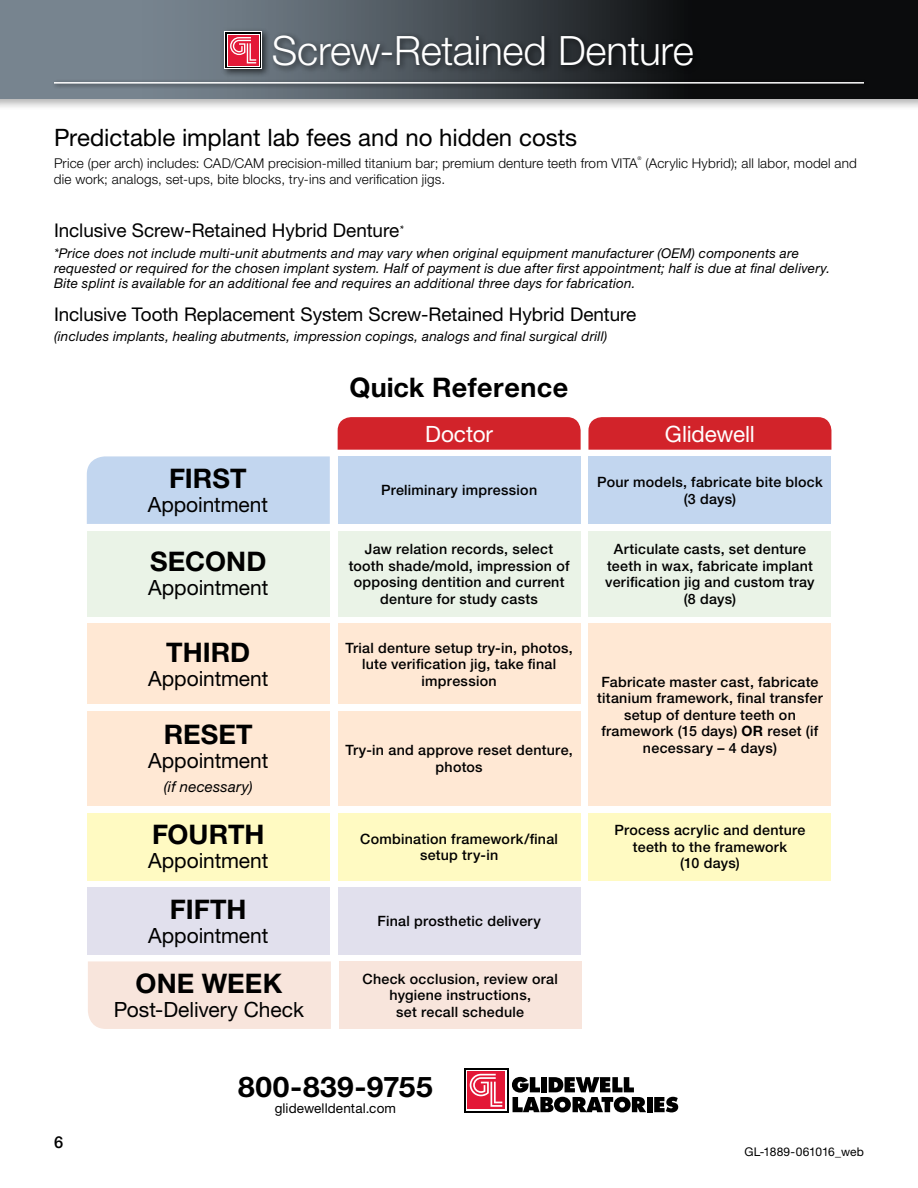
<style>
.page{position:relative;width:918px;height:1188px;background:#fff}
.page>*{position:absolute;margin:0;border:0;box-sizing:border-box;transform-origin:0 0}
.t1{font:300 40.5px "Helvetica Neue LT Std";letter-spacing:-.005em;color:#fff}
.t2{font:700 28.5px "Helvetica Neue LT Std";letter-spacing:.015em;color:#000;scale:1.05 1}
.t3{font:700 27px "Helvetica Neue LT Std";color:#000}
.t4{font:24px "Helvetica Neue LT Std";color:#000}
.t5{font:22.5px "Helvetica Neue LT Std";letter-spacing:-.005em;color:#fff}
.t6{font:21px "Helvetica Neue LT Std";letter-spacing:-.005em;color:#000}
.t7{font:18.9px "Helvetica Neue LT Std";letter-spacing:-.005em;color:#000}
.t8{font:500 16.5px "Helvetica Neue LT Std";color:#000}
.t9{font:italic 15px "Helvetica Neue LT Std";letter-spacing:.015em;color:#000}
.t10{font:500 14.25px/16.5px "Helvetica Neue LT Std";letter-spacing:.02em;color:#000;text-align:center}
.t11{font:italic 13.5px/15px "Helvetica Neue LT Std";letter-spacing:.015em;color:#000}
.t12{font:300 13.5px "Helvetica Neue LT Std";letter-spacing:.01em;color:#000}
.t13{font:13.5px "Helvetica Neue LT Std";letter-spacing:.01em;color:#000}
.t14{font:12px "Helvetica Neue LT Std";color:#000}
.t15{font:300 4.95px "Helvetica Neue LT Std";color:#000}
.s1{font-weight:700}
</style>
<div class="page">
<div style="left:0;top:0;width:918px;height:111px;background:#000;opacity:.3"></div>
<svg style="left:0;top:0;width:918px;height:99px;background:#40474d"></svg>
<div style="left:51px;top:79px;width:819px;height:11px;background:#000;opacity:.7"></div>
<hr style="left:54px;top:82px;width:810px;height:2px;background:#fff">
<div style="left:270px;top:31px;width:431px;height:42px;background:#000;opacity:.6"></div>
<div style="left:220px;top:27px;width:51px;height:50px;background:#000;opacity:.6"></div>
<div style="left:224px;top:31px;width:38px;height:38px;background:#fff"></div>
<div style="left:225px;top:32px;width:36px;height:36px;background:linear-gradient(to right,#fff,#fff)"></div>
<div style="left:227px;top:34px;width:33px;height:32px;background:#e31837"></div>
<svg style="left:230px;top:37px;width:26px;height:26px"></svg>
<svg style="left:588px;top:417px;width:243px;height:33px;background:#d3282f"></svg>
<svg style="left:338px;top:417px;width:243px;height:33px;background:#d3282e"></svg>
<div style="left:588px;top:456px;width:243px;height:68px;background:#c2d6ef"></div>
<div style="left:338px;top:456px;width:243px;height:68px;background:#c2d6ef"></div>
<div style="left:87px;top:456px;width:243px;height:68px;background:#c2d6ef"></div>
<div style="left:588px;top:531px;width:243px;height:86px;background:#eaf3e7"></div>
<div style="left:338px;top:531px;width:243px;height:86px;background:#eaf3e7"></div>
<div style="left:87px;top:531px;width:243px;height:86px;background:#eaf3e7"></div>
<div style="left:588px;top:624px;width:243px;height:182px;background:#ffe8d4"></div>
<div style="left:338px;top:624px;width:243px;height:80px;background:#ffe8d4"></div>
<div style="left:87px;top:624px;width:243px;height:80px;background:#ffe8d4"></div>
<div style="left:338px;top:813px;width:243px;height:67px;background:#fffac2"></div>
<div style="left:588px;top:813px;width:243px;height:67px;background:#fffac2"></div>
<div style="left:87px;top:813px;width:243px;height:67px;background:#fffac2"></div>
<div style="left:338px;top:887px;width:243px;height:68px;background:#e1e0ed"></div>
<div style="left:87px;top:887px;width:243px;height:68px;background:#e1e0ed"></div>
<div style="left:338px;top:711px;width:243px;height:95px;background:#ffe8d4"></div>
<div style="left:87px;top:711px;width:243px;height:95px;background:#ffe8d4"></div>
<div style="left:339px;top:961px;width:243px;height:68px;background:#f8e5dc"></div>
<div style="left:88px;top:961px;width:243px;height:68px;background:#f8e5dc"></div>
<svg style="left:512px;top:1077px;width:134px;height:35px"></svg>
<div style="left:647px;top:1097px;width:5px;height:15px;background:#000"></div>
<svg style="left:654px;top:1097px;width:24px;height:15px"></svg>
<div style="left:464px;top:1068px;width:44px;height:44px;background:#000"></div>
<div style="left:466px;top:1070px;width:41px;height:41px;background:#fff"></div>
<div style="left:467px;top:1071px;width:38px;height:38px;background:#e31837"></div>
<svg style="left:470px;top:1074px;width:32px;height:33px"></svg>
<h1 class="t1" style="left:272px;top:25px;width:423px">Screw-Retained Denture</h1>
<h3 class="t4" style="left:54px;top:123px;width:525px">Predictable implant lab fees and no hidden costs</h3>
<p class="t12" style="left:54px;top:155px;width:585px">Price (per arch) includes: CAD/CAM precision-milled titanium bar; premium denture teeth from VITA</p>
<p class="t15" style="left:638px;top:156px;width:5px">®</p>
<p class="t12" style="left:645px;top:155px;width:213px">(Acrylic Hybrid); all labor, model and</p>
<p class="t12" style="left:54px;top:171px;width:393px">die work; analogs, set-ups, bite blocks, try-ins and verification jigs.</p>
<h3 class="t7" style="left:54px;top:219px;width:351px">Inclusive Screw-Retained Hybrid Denture<sup>*</sup></h3>
<p class="t11" style="left:54px;top:245px;width:778px">*Price does not include multi-unit abutments and may vary when original equipment manufacturer (OEM) components are requested or required for the chosen implant system. Half of payment is due after first appointment; half is due at final delivery.<br>Bite splint is available for an additional fee and requires an additional three days for fabrication.</p>
<h3 class="t7" style="left:54px;top:303px;width:584px">Inclusive Tooth Replacement System Screw-Retained Hybrid Denture</h3>
<p class="t11" style="left:54px;top:329px;width:555px">(includes implants, healing abutments, impression copings, analogs and final surgical drill)</p>
<h3 class="t3" style="left:169px;top:461px;width:79px">FIRST</h3>
<h3 class="t6" style="left:148px;top:492px;width:122px">Appointment</h3>
<h3 class="t3" style="left:150px;top:545px;width:118px">SECOND</h3>
<h3 class="t6" style="left:148px;top:575px;width:122px">Appointment</h3>
<h3 class="t3" style="left:166px;top:635px;width:85px">THIRD</h3>
<h3 class="t6" style="left:148px;top:666px;width:122px">Appointment</h3>
<h3 class="t3" style="left:164px;top:718px;width:91px">RESET</h3>
<h3 class="t6" style="left:148px;top:748px;width:122px">Appointment</h3>
<p class="t9" style="left:164px;top:778px;width:90px">(if necessary)</p>
<h3 class="t3" style="left:152px;top:818px;width:114px">FOURTH</h3>
<h3 class="t6" style="left:148px;top:848px;width:122px">Appointment</h3>
<h3 class="t3" style="left:170px;top:892px;width:78px">FIFTH</h3>
<h3 class="t6" style="left:148px;top:923px;width:122px">Appointment</h3>
<h3 class="t3" style="left:136px;top:967px;width:148px">ONE WEEK</h3>
<h3 class="t6" style="left:114px;top:997px;width:192px">Post-Delivery Check</h3>
<h3 class="t3" style="left:350px;top:371px;width:220px">Quick Reference</h3>
<h3 class="t5" style="left:425px;top:421px;width:69px">Doctor</h3>
<h3 class="t5" style="left:665px;top:421px;width:92px">Glidewell</h3>
<p class="t10" style="left:597px;top:474px;width:227px">Pour models, fabricate bite block (3 days)</p>
<p class="t10" style="left:381px;top:482px;width:158px">Preliminary impression</p>
<p class="t10" style="left:349px;top:541px;width:222px">Jaw relation records, select tooth shade/mold, impression of opposing dentition and current denture for study casts</p>
<p class="t10" style="left:346px;top:639px;width:229px">Trial denture setup try-in, photos, lute verification jig, take final impression</p>
<p class="t10" style="left:346px;top:742px;width:229px">Try-in and approve reset denture, photos</p>
<p class="t10" style="left:605px;top:541px;width:211px">Articulate casts, set denture teeth in wax, fabricate implant verification jig and custom tray (8 days)</p>
<p class="t10" style="left:597px;top:673px;width:227px">Fabricate master cast, fabricate titanium framework, final transfer setup of denture teeth on framework (15 days) <span class="s1">OR</span> reset (if necessary – 4 days)</p>
<p class="t10" style="left:360px;top:830px;width:199px">Combination framework/final setup try-in</p>
<p class="t10" style="left:614px;top:822px;width:193px">Process acrylic and denture teeth to the framework<br>(10 days)</p>
<p class="t10" style="left:377px;top:913px;width:165px">Final prosthetic delivery</p>
<p class="t10" style="left:363px;top:970px;width:197px">Check occlusion, review oral hygiene instructions,<br>set recall schedule</p>
<p class="t8" style="left:54px;top:1132px;width:11px">6</p>
<h2 class="t2" style="left:238px;top:1069px;width:187px">800-839-9755</h2>
<p class="t13" style="left:275px;top:1100px;width:123px">glidewelldental.com</p>
<p class="t14" style="left:745px;top:1145px;width:121px">GL-1889-061016_web</p>
</div>
